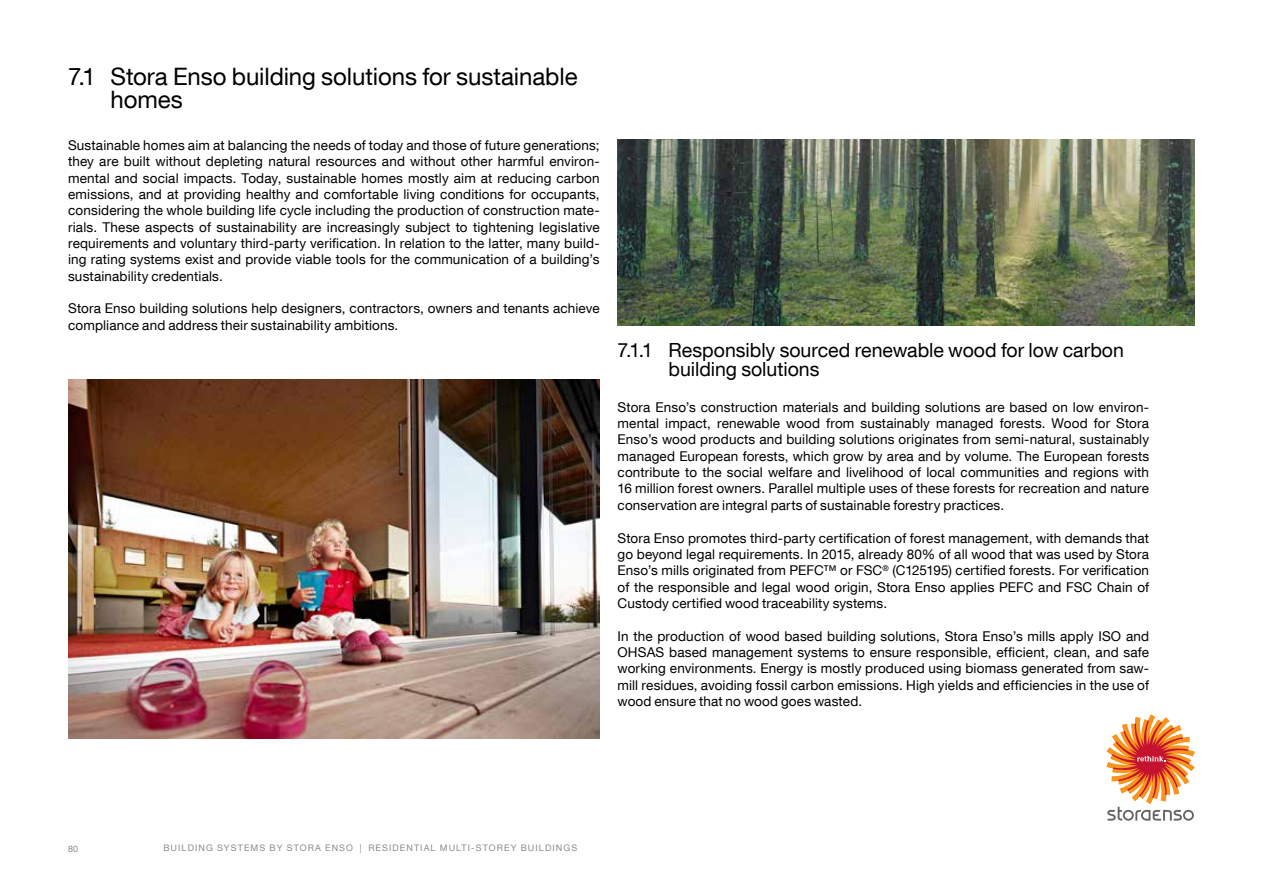
<style>
.page{position:relative;width:1263px;height:893px;background:#fff}
.page>*{position:absolute;margin:0;border:0;box-sizing:border-box;transform-origin:0 0}
.t1{font:24px/22.5px "Helvetica Neue LT Com";letter-spacing:-.005em;color:#000}
.t2{font:19.5px/19.5px "Helvetica Neue LT Com";color:#000}
.t3{font:13.5px/16.4px "Helvetica Neue LT Com";letter-spacing:.01em;color:#000;text-align:justify}
.t4{font:9px "Helvetica Neue LT Com";letter-spacing:.12em;color:#888b8d}
</style>
<div class="page">
<img style="left:618px;top:140px;width:577px;height:186px">
<img style="left:68px;top:379px;width:532px;height:360px">
<svg style="left:1106px;top:714px;width:89px;height:107px"></svg>
<h1 class="t1" style="left:111px;top:65px;width:468px;text-indent:-43px">7.1 Stora Enso building solutions for sustainable homes</h1>
<p class="t3" style="left:68px;top:137px;width:533px">Sustainable homes aim at balancing the needs of today and those of future generations; they are built without depleting natural resources and without other harmful environ&shy;mental and social impacts. Today, sustainable homes mostly aim at reducing carbon emissions, and at providing healthy and comfortable living conditions for occupants, considering the whole building life cycle including the production of construction mate&shy;rials. These aspects of sustainability are increasingly subject to tightening legislative requirements and voluntary third-party verification. In relation to the latter, many build&shy;ing rating systems exist and provide viable tools for the communication of a building’s sustainability credentials.</p>
<p class="t3" style="left:68px;top:300px;width:533px">Stora Enso building solutions help designers, contractors, owners and tenants achieve compliance and address their sustainability ambitions.</p>
<h2 class="t2" style="left:669px;top:339px;width:457px;text-indent:-51px">7.1.1 Responsibly sourced renewable wood for low carbon building solutions</h2>
<p class="t3" style="left:618px;top:398px;width:533px">Stora Enso’s construction materials and building solutions are based on low environ&shy;mental impact, renewable wood from sustainably managed forests. Wood for Stora Enso’s wood products and building solutions originates from semi-natural, sustainably managed European forests, which grow by area and by volume. The European forests contribute to the social welfare and livelihood of local communities and regions with 16 million forest owners. Parallel multiple uses of these forests for recreation and nature conservation are integral parts of sustainable forestry practices.</p>
<p class="t3" style="left:618px;top:529px;width:533px">Stora Enso promotes third-party certification of forest management, with demands that go beyond legal requirements. In 2015, already 80% of all wood that was used by Stora Enso’s mills originated from PEFC™ or FSC<sup>®</sup> (C125195) certified forests. For verification of the responsible and legal wood origin, Stora Enso applies PEFC and FSC Chain of Custody certified wood traceability systems.</p>
<p class="t3" style="left:617px;top:627px;width:533px">In the production of wood based building solutions, Stora Enso’s mills apply ISO and OHSAS based management systems to ensure responsible, efficient, clean, and safe working environments. Energy is mostly produced using biomass generated from saw&shy;mill residues, avoiding fossil carbon emissions. High yields and efficiencies in the use of wood ensure that no wood goes wasted.</p>
<p class="t4" style="left:68px;top:843px;width:12px">80</p>
<p class="t4" style="left:163px;top:842px;width:415px">BUILDING SYSTEMS BY STORA ENSO | RESIDENTIAL MULTI-STOREY BUILDINGS</p>
</div>
